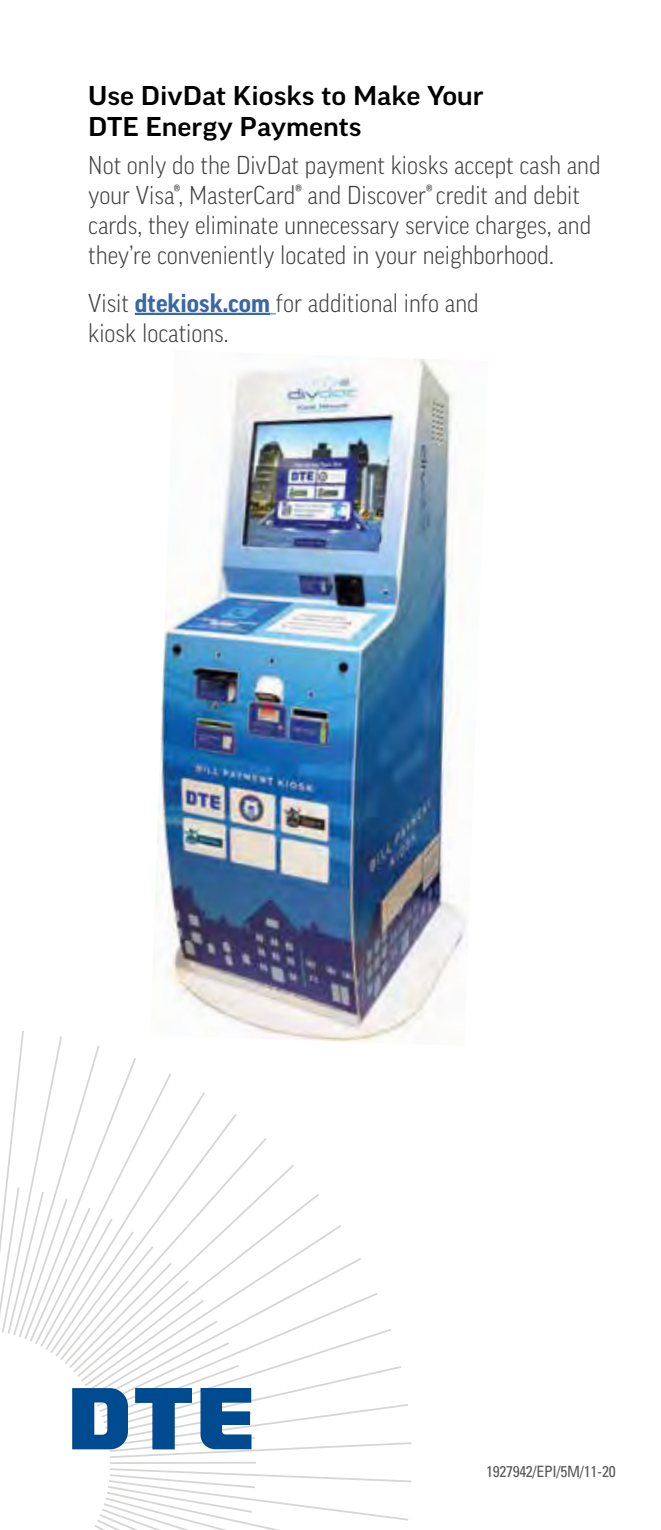
<style>
.page{position:relative;width:661px;height:1530px;background:#fff}
.page>*{position:absolute;margin:0;border:0;box-sizing:border-box;transform-origin:0 0}
.t1{font:500 expanded 26.25px/31.5px "Good Pro";color:#000}
.t2{font:300 25px/30px "Good Pro Narr";color:#414042}
.t3{font:condensed 15.5px "Univers";letter-spacing:-.02em;color:#58595b}
.s1{font-family:"Good Pro";font-weight:700;color:#3a68a5}
</style>
<div class="page">
<img style="left:155px;top:359px;width:313px;height:672px">
<hr style="left:135px;top:313px;width:135px;height:2px;background:#3a68a5">
<svg style="left:0;top:1031px;width:411px;height:499px"></svg>
<p class="t1" style="left:88px;top:80px;width:397px">Use DivDat Kiosks to Make Your<br>DTE Energy Payments</p>
<p class="t2" style="left:88px;top:150px;width:514px">Not only do the DivDat payment kiosks accept cash and your Visa®, MasterCard® and Discover®credit and debit cards, they eliminate unnecessary service charges, and they’re conveniently located in your neighborhood.</p>
<p class="t2" style="left:88px;top:288px;width:392px">Visit <span class="s1">dtekiosk.com</span> for additional info and kiosk locations.</p>
<p class="t3" style="left:486px;top:1462px;width:131px">1927942/EPI/5M/11-20</p>
</div>
